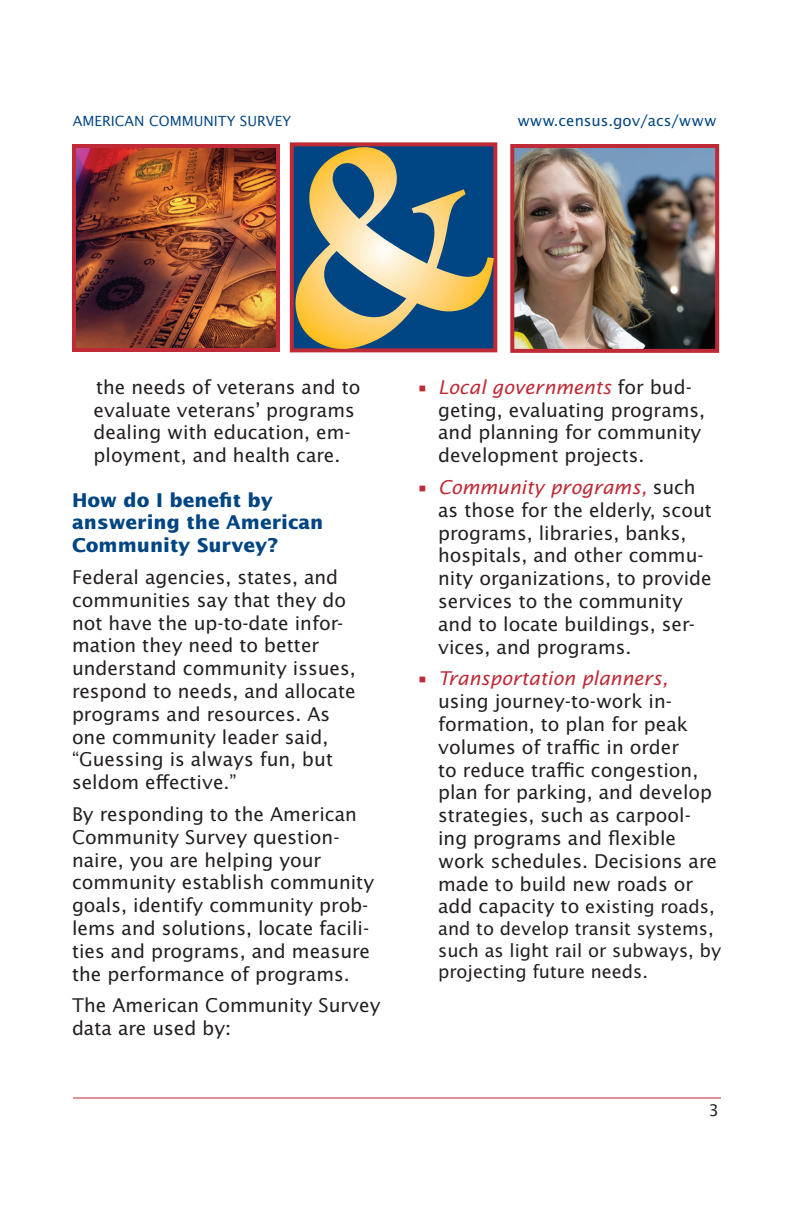
<style>
.page{position:relative;width:792px;height:1224px;background:#fff}
.page>*{position:absolute;margin:0;border:0;box-sizing:border-box;transform-origin:0 0}
.bullets{font:19px/22.8px "Lucida Sans";color:#231f20}
.body_text{font:19px/22.8px "Lucida Sans";color:#231f20}
.headings{font:700 19px/22.8px "Lucida Sans";color:#004583}
.bullets-2{font:18px/21.6px "Lucida Sans";color:#231f20}
.t1{font:16px "Lucida Sans";color:#231f20}
.t2{font:15px "Lucida Sans";color:#004583}
.t3{font:14px "Lucida Sans";color:#004583}
.s1{color:#be2b36}
.s2{font-style:italic;color:#be2b36}
.s3{font-size:19px}
</style>
<div class="page">
<hr style="left:73px;top:1098px;width:648px;height:1px;background:#be2b36">
<img style="left:515px;top:149px;width:199px;height:199px">
<div style="left:510px;top:144px;width:209px;height:209px;border:4px solid #be2b36"></div>
<img style="left:77px;top:149px;width:173px;height:198px">
<div style="left:72px;top:144px;width:208px;height:208px;border:4px solid #be2b36"></div>
<svg style="left:250px;top:142px;width:248px;height:211px;background:#2c4e7a"></svg>
<p class="t3" style="left:73px;top:113px;width:220px">AMERICAN COMMUNITY SURVEY</p>
<p class="t2" style="left:517px;top:112px;width:201px">www.census.gov/acs/www</p>
<p class="bullets" style="left:94px;top:376px;width:269px">the needs of veterans and to evaluate veterans’ programs dealing with education, em&shy;ployment, and health care.</p>
<p class="headings" style="left:72px;top:489px;width:253px">How do I benefit by answering the American<br>Community Survey?</p>
<p class="body_text" style="left:72px;top:566px;width:285px">Federal agencies, states, and communities say that they do not have the up-to-date infor&shy;mation they need to better understand community issues, respond to needs, and allocate programs and resources. As one community leader said, “Guessing is always fun, but seldom effective.”</p>
<p class="body_text" style="left:72px;top:803px;width:304px">By responding to the American<br>Community Survey question&shy;naire, you are helping your community establish community goals, identify community prob&shy;lems and solutions, locate facili&shy;ties and programs, and measure the performance of programs.</p>
<p class="body_text" style="left:72px;top:995px;width:310px">The American Community Survey data are used by:</p>
<p class="bullets" style="left:438px;top:376px;width:269px;text-indent:-22px"><span class="s1">•</span> <span class="s2">Local governments</span> for bud&shy;geting, evaluating programs, and planning for community development projects.</p>
<p class="bullets" style="left:438px;top:476px;width:275px;text-indent:-22px"><span class="s1">•</span> <span class="s2">Community programs,</span> such as those for the elderly, scout programs, libraries, banks, hospitals, and other commu&shy;nity organizations, to provide services to the community and to locate buildings, ser&shy;vices, and programs.</p>
<p class="bullets" style="left:438px;top:668px;width:280px;text-indent:-22px"><span class="s1">•</span> <span class="s2">Transportation planners, </span>using journey-to-work in&shy;formation, to plan for peak volumes of traffic in order<br>to reduce traffic congestion, plan for parking, and develop strategies, such as carpool&shy;ing programs and flexible work schedules. Decisions are made to build new roads or</p>
<p class="bullets-2" style="left:438px;top:896px;width:285px"><span class="s3">add capacity to</span> existing roads, and to develop transit systems, such as light rail or subways, by projecting future needs.</p>
<p class="t1" style="left:709px;top:1101px;width:12px">3</p>
</div>
